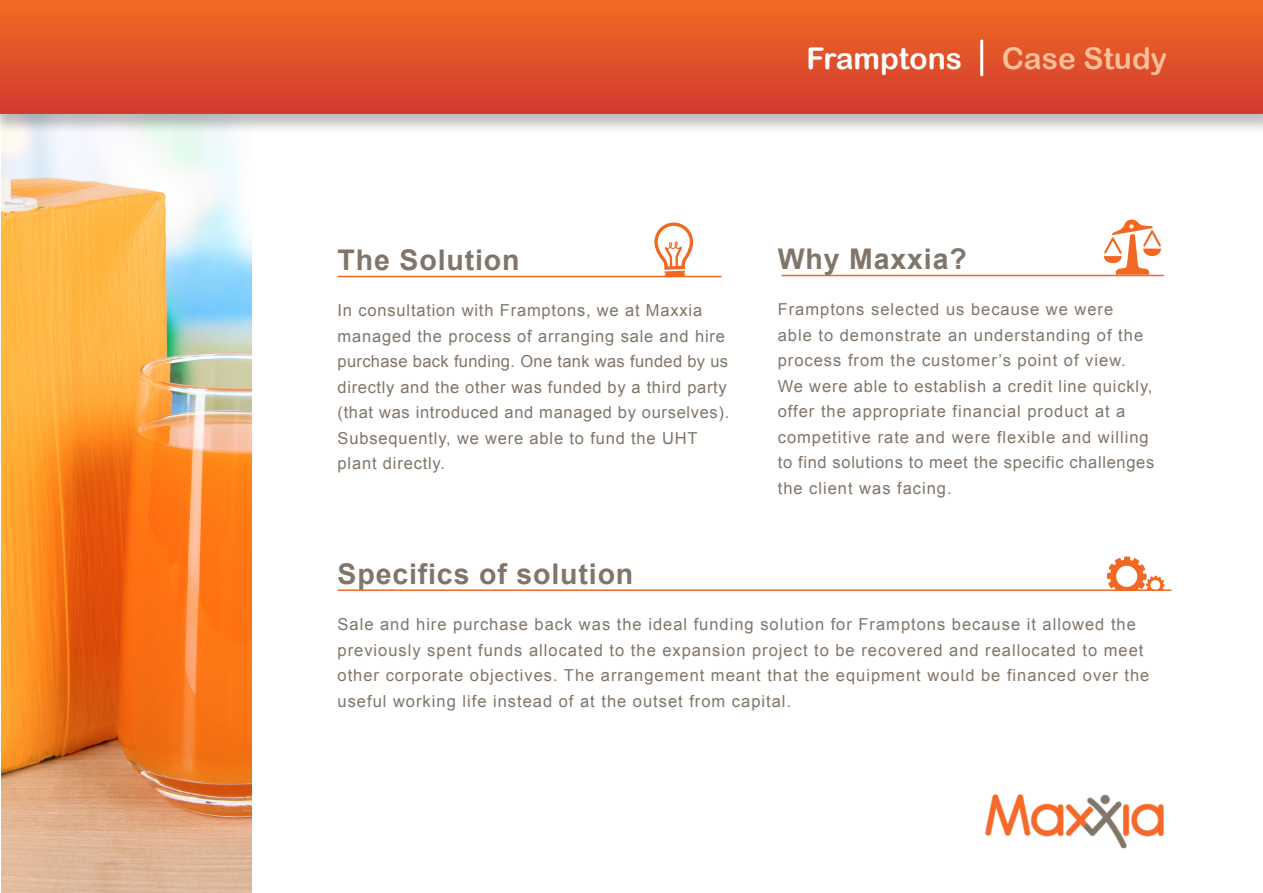
<style>
.page{position:relative;width:1263px;height:893px;background:#fff}
.page>*{position:absolute;margin:0;border:0;box-sizing:border-box;transform-origin:0 0}
.t1{font:30px "Arial Rounded MT Bold";color:#fff}
.t2{font:30px "Arial Rounded MT Bold";color:#fbbe97}
.t3{font:700 28.5px "Arial";letter-spacing:.03em;color:#817569}
.t4{font:16.5px/25.5px "Arial";letter-spacing:.06em;color:#817569}
</style>
<div class="page">
<img style="left:2px;top:134px;width:250px;height:759px">
<div style="left:0;top:0;width:1263px;height:134px;background:#000;opacity:.25"></div>
<div style="left:0;top:0;width:1263px;height:113px;background:linear-gradient(to bottom,#f26a22,#d23b30)"></div>
<svg style="left:654px;top:223px;width:39px;height:53px"></svg>
<hr style="left:338px;top:276px;width:383px;height:1px;background:#f26722">
<hr style="left:338px;top:589px;width:833px;height:2px;background:#f26722">
<hr style="left:781px;top:275px;width:383px;height:1px;background:#f26722">
<svg style="left:1104px;top:219px;width:57px;height:56px"></svg>
<svg style="left:1107px;top:556px;width:58px;height:35px"></svg>
<hr style="left:980px;top:40px;width:3px;height:36px;background:#fff">
<img style="left:986px;top:794px;width:178px;height:55px">
<h1 class="t1" style="left:806px;top:40px;width:157px">Framptons</h1>
<h1 class="t2" style="left:1002px;top:40px;width:167px">Case Study</h1>
<h2 class="t3" style="left:338px;top:241px;width:184px">The Solution</h2>
<p class="t4" style="left:338px;top:298px;width:393px">In consultation with Framptons, we at Maxxia managed the process of arranging sale and hire purchase back funding. One tank was funded by us directly and the other was funded by a third party (that was introduced and managed by ourselves).<br>Subsequently, we were able to fund the UHT plant directly.</p>
<h2 class="t3" style="left:778px;top:240px;width:191px">Why Maxxia?</h2>
<p class="t4" style="left:778px;top:297px;width:378px">Framptons selected us because we were<br>able to demonstrate an understanding of the process from the customer’s point of view.<br>We were able to establish a credit line quickly, offer the appropriate financial product at a competitive rate and were flexible and willing to find solutions to meet the specific challenges the client was facing.</p>
<h2 class="t3" style="left:338px;top:555px;width:297px">Specifics of solution</h2>
<p class="t4" style="left:338px;top:612px;width:813px">Sale and hire purchase back was the ideal funding solution for Framptons because it allowed the previously spent funds allocated to the expansion project to be recovered and reallocated to meet other corporate objectives. The arrangement meant that the equipment would be financed over the useful working life instead of at the outset from capital.</p>
</div>
